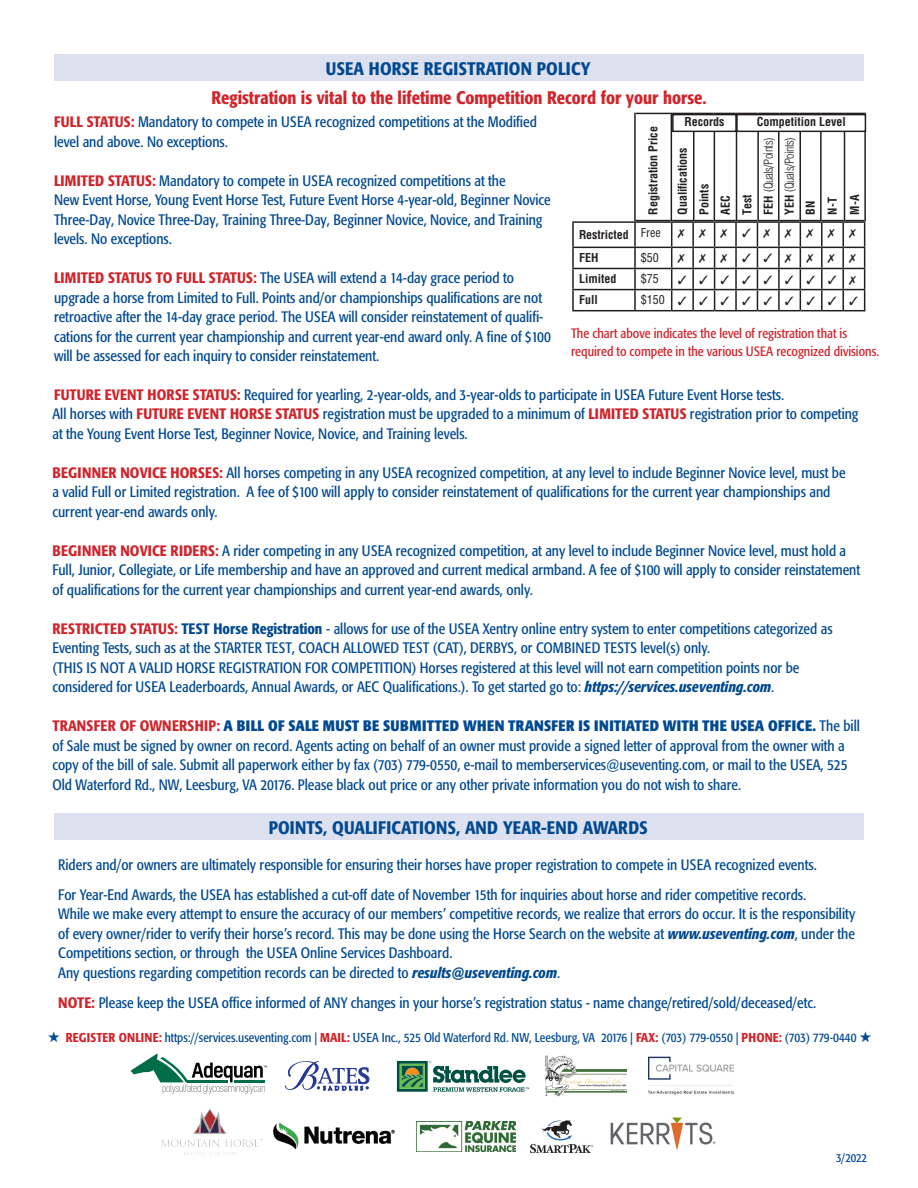
<style>
.page{position:relative;width:918px;height:1188px;background:#fff}
.page>*{position:absolute;margin:0;border:0;box-sizing:border-box;transform-origin:0 0}
.t1{font:500 condensed 18px "Formata";letter-spacing:.01em;color:#014990}
.t2{font:500 condensed 18px "Formata";color:#d1232a}
.t3{font:condensed 15px/19.5px "Formata";color:#014990}
.t4{font:condensed 13.5px "Formata";color:#d1232a}
.t5{font:condensed 12.75px "Formata";color:#014990}
.t6{font:700 condensed 12px "Helvetica LT Std";color:#231f20}
.t7{font:300 condensed 12px "Helvetica LT Std";letter-spacing:-.04em;color:#231f20}
.t8{font:condensed 12px "Helvetica LT Std";color:#231f20}
.t9{font:condensed 12px "Formata";color:#014990}
.s1{font-weight:500;color:#d1232a}
.s2{font-weight:700}
.s3{font-weight:500}
.s4{font-weight:500;font-style:italic}
</style>
<div class="page">
<div style="left:54px;top:54px;width:810px;height:27px;background:#dde1ef"></div>
<div style="left:54px;top:813px;width:810px;height:27px;background:#dde1ef"></div>
<hr style="left:671px;top:113px;width:1px;height:108px;background:#231f20">
<hr style="left:693px;top:113px;width:1px;height:108px;background:#231f20">
<hr style="left:714px;top:113px;width:1px;height:108px;background:#231f20">
<hr style="left:736px;top:113px;width:1px;height:108px;background:#231f20">
<hr style="left:757px;top:113px;width:2px;height:108px;background:#231f20">
<hr style="left:778px;top:113px;width:1px;height:108px;background:#231f20">
<hr style="left:799px;top:113px;width:2px;height:108px;background:#231f20">
<hr style="left:820px;top:113px;width:2px;height:108px;background:#231f20">
<hr style="left:844px;top:113px;width:1px;height:108px;background:#231f20">
<hr style="left:634px;top:113px;width:2px;height:108px;background:#231f20">
<hr style="left:636px;top:220px;width:35px;height:1px;background:#231f20">
<hr style="left:636px;top:113px;width:35px;height:1px;background:#231f20">
<svg style="left:672px;top:113px;width:192px;height:1px"></svg>
<hr style="left:864px;top:113px;width:2px;height:108px;background:#231f20">
<div style="left:673px;top:115px;width:63px;height:16px;background:#fff"></div>
<div style="left:672px;top:114px;width:65px;height:18px;border:2px solid #231f20"></div>
<div style="left:737px;top:115px;width:128px;height:16px;background:#fff"></div>
<div style="left:736px;top:114px;width:130px;height:18px;border:2px solid #231f20"></div>
<hr style="left:634px;top:223px;width:2px;height:24px;background:#231f20">
<hr style="left:572px;top:247px;width:63px;height:1px;background:#231f20">
<hr style="left:635px;top:247px;width:37px;height:1px;background:#231f20">
<hr style="left:634px;top:248px;width:2px;height:20px;background:#231f20">
<hr style="left:572px;top:268px;width:63px;height:1px;background:#231f20">
<hr style="left:635px;top:268px;width:37px;height:1px;background:#231f20">
<hr style="left:634px;top:269px;width:2px;height:20px;background:#231f20">
<hr style="left:572px;top:289px;width:63px;height:1px;background:#231f20">
<hr style="left:635px;top:289px;width:37px;height:1px;background:#231f20">
<hr style="left:634px;top:290px;width:2px;height:20px;background:#231f20">
<hr style="left:572px;top:221px;width:63px;height:2px;background:#231f20">
<hr style="left:572px;top:223px;width:2px;height:24px;background:#231f20">
<hr style="left:635px;top:221px;width:37px;height:2px;background:#231f20">
<hr style="left:572px;top:248px;width:2px;height:20px;background:#231f20">
<hr style="left:572px;top:269px;width:2px;height:20px;background:#231f20">
<hr style="left:572px;top:290px;width:2px;height:20px;background:#231f20">
<hr style="left:572px;top:310px;width:63px;height:1px;background:#231f20">
<hr style="left:635px;top:310px;width:37px;height:1px;background:#231f20">
<img style="left:161px;top:1108px;width:102px;height:47px">
<img style="left:273px;top:1122px;width:122px;height:28px">
<img style="left:530px;top:1120px;width:64px;height:32px">
<img style="left:610px;top:1117px;width:106px;height:33px">
<svg style="left:131px;top:1053px;width:136px;height:41px"></svg>
<svg style="left:397px;top:1061px;width:132px;height:31px"></svg>
<svg style="left:285px;top:1061px;width:84px;height:29px"></svg>
<img style="left:417px;top:1122px;width:98px;height:29px">
<img style="left:545px;top:1055px;width:82px;height:42px">
<img style="left:648px;top:1056px;width:85px;height:39px">
<svg style="left:671px;top:220px;width:194px;height:91px"></svg>
<p class="t1" style="left:326px;top:57px;width:266px">USEA HORSE REGISTRATION POLICY</p>
<p class="t2" style="left:212px;top:86px;width:496px">Registration is vital to the lifetime Competition Record for your horse.</p>
<p class="t3" style="left:54px;top:112px;width:484px"><span class="s1">FULL STATUS:</span> Mandatory to compete in USEA recognized competitions at the Modified level and above. No exceptions.</p>
<p class="t3" style="left:54px;top:171px;width:453px"><span class="s1">LIMITED STATUS:</span> Mandatory to compete in USEA recognized competitions at the</p>
<p class="t3" style="left:54px;top:190px;width:498px">New Event Horse, Young Event Horse Test, Future Event Horse 4-year-old, Beginner Novice<br>Three-Day, Novice Three-Day, Training Three-Day, Beginner Novice, Novice, and Training levels. No exceptions.</p>
<p class="t3" style="left:54px;top:268px;width:499px"><span class="s1">LIMITED STATUS TO FULL STATUS:</span> The USEA will extend a 14-day grace period to upgrade a horse from Limited to Full. Points and/or championships qualifications are not retroactive after the 14-day grace period. The USEA will consider reinstatement of qualifi&shy;cations for the current year championship and current year-end award only. A fine of $100 will be assessed for each inquiry to consider reinstatement.</p>
<p class="t3" style="left:54px;top:385px;width:732px"><span class="s1">FUTURE EVENT HORSE STATUS:</span> Required for yearling, 2-year-olds, and 3-year-olds to participate in USEA Future Event Horse tests.</p>
<p class="t6" style="left:684px;top:114px;width:41px">Records</p>
<p class="t6" style="left:757px;top:114px;width:91px">Competition Level</p>
<p class="t6" style="left:646px;top:215px;width:90px;rotate:-90deg">Registration Price</p>
<p class="t7" style="left:761px;top:215px;width:78px;rotate:-90deg"><span class="s2">FEH</span> (Quals/Points)</p>
<p class="t7" style="left:782px;top:215px;width:79px;rotate:-90deg"><span class="s2">YEH</span> (Quals/Points)</p>
<p class="t6" style="left:675px;top:215px;width:69px;rotate:-90deg">Qualifications</p>
<p class="t6" style="left:696px;top:215px;width:32px;rotate:-90deg">Points</p>
<p class="t6" style="left:718px;top:215px;width:21px;rotate:-90deg">AEC</p>
<p class="t6" style="left:740px;top:215px;width:21px;rotate:-90deg">Test</p>
<p class="t6" style="left:803px;top:215px;width:16px;rotate:-90deg">BN</p>
<p class="t6" style="left:825px;top:215px;width:19px;rotate:-90deg">N-T</p>
<p class="t6" style="left:847px;top:215px;width:22px;rotate:-90deg">M-A</p>
<p class="t6" style="left:579px;top:227px;width:51px">Restricted</p>
<p class="t8" style="left:641px;top:225px;width:21px">Free</p>
<p class="t6" style="left:579px;top:250px;width:21px">FEH</p>
<p class="t8" style="left:641px;top:250px;width:19px">$50</p>
<p class="t6" style="left:579px;top:271px;width:39px">Limited</p>
<p class="t8" style="left:641px;top:271px;width:19px">$75</p>
<p class="t6" style="left:579px;top:293px;width:20px">Full</p>
<p class="t8" style="left:641px;top:292px;width:25px">$150</p>
<p class="t4" style="left:571px;top:326px;width:278px">The chart above indicates the level of registration that is</p>
<p class="t4" style="left:571px;top:344px;width:310px">required to compete in the various USEA recognized divisions.</p>
<p class="t3" style="left:52px;top:404px;width:808px">All horses with <span class="s1">FUTURE EVENT HORSE STATUS</span> registration must be upgraded to a minimum of <span class="s1">LIMITED STATUS</span> registration prior to competing at the Young Event Horse Test, Beginner Novice, Novice, and Training levels.</p>
<p class="t3" style="left:52px;top:463px;width:795px"><span class="s1">BEGINNER NOVICE HORSES:</span> All horses competing in any USEA recognized competition, at any level to include Beginner Novice level, must be a valid Full or Limited registration. A fee of $100 will apply to consider reinstatement of qualifications for the current year championships and current year-end awards only.</p>
<p class="t3" style="left:52px;top:541px;width:809px"><span class="s1">BEGINNER NOVICE RIDERS:</span> A rider competing in any USEA recognized competition, at any level to include Beginner Novice level, must hold a<br>Full, Junior, Collegiate, or Life membership and have an approved and current medical armband. A fee of $100 will apply to consider reinstatement of qualifications for the current year championships and current year-end awards, only.</p>
<p class="t3" style="left:52px;top:619px;width:782px"><span class="s1">RESTRICTED STATUS:</span> <span class="s3">TEST Horse Registration</span> - allows for use of the USEA Xentry online entry system to enter competitions categorized as<br>Eventing Tests, such as at the STARTER TEST, COACH ALLOWED TEST (CAT), DERBYS, or COMBINED TESTS level(s) only.</p>
<p class="t3" style="left:52px;top:658px;width:748px">(THIS IS NOT A VALID HORSE REGISTRATION FOR COMPETITION) Horses registered at this level will not earn competition points nor be considered for USEA Leaderboards, Annual Awards, or AEC Qualifications.). To get started go to: <span class="s4">https://services.useventing.com</span>.</p>
<p class="t3" style="left:52px;top:716px;width:809px"><span class="s1">TRANSFER OF OWNERSHIP:</span> <span class="s2">A BILL OF SALE MUST BE SUBMITTED WHEN TRANSFER IS INITIATED WITH THE USEA OFFICE.</span> The bill of Sale must be signed by owner on record. Agents acting on behalf of an owner must provide a signed letter of approval from the owner with a copy of the bill of sale. Submit all paperwork either by fax (703) 779-0550, e-mail to memberservices@useventing.com, or mail to the USEA, 525<br>Old Waterford Rd., NW, Leesburg, VA 20176. Please black out price or any other private information you do not wish to share.</p>
<p class="t1" style="left:269px;top:816px;width:380px">POINTS, QUALIFICATIONS, AND YEAR-END AWARDS</p>
<p class="t3" style="left:58px;top:855px;width:760px">Riders and/or owners are ultimately responsible for ensuring their horses have proper registration to compete in USEA recognized events.</p>
<p class="t3" style="left:58px;top:885px;width:750px">For Year-End Awards, the USEA has established a cut-off date of November 15th for inquiries about horse and rider competitive records.</p>
<p class="t3" style="left:58px;top:904px;width:799px">While we make every attempt to ensure the accuracy of our members’ competitive records, we realize that errors do occur. It is the responsibility of every owner/rider to verify their horse’s record. This may be done using the Horse Search on the website at <span class="s4">www.useventing.com</span>, under the Competitions section, or through the USEA Online Services Dashboard.<br>Any questions regarding competition records can be directed to <span class="s4">results@useventing.com</span>.</p>
<p class="t3" style="left:58px;top:993px;width:759px"><span class="s1">NOTE:</span> Please keep the USEA office informed of ANY changes in your horse’s registration status - name change/retired/sold/deceased/etc.</p>
<p class="t5" style="left:48px;top:1030px;width:825px">★ <span class="s1">REGISTER ONLINE:</span> https://services.useventing.com | <span class="s1">MAIL:</span> USEA Inc., 525 Old Waterford Rd. NW, Leesburg, VA 20176 | <span class="s1">FAX:</span> (703) 779-0550 | <span class="s1">PHONE:</span> (703) 779-0440 ★</p>
<p class="t9" style="left:836px;top:1151px;width:33px">3/2022</p>
</div>
